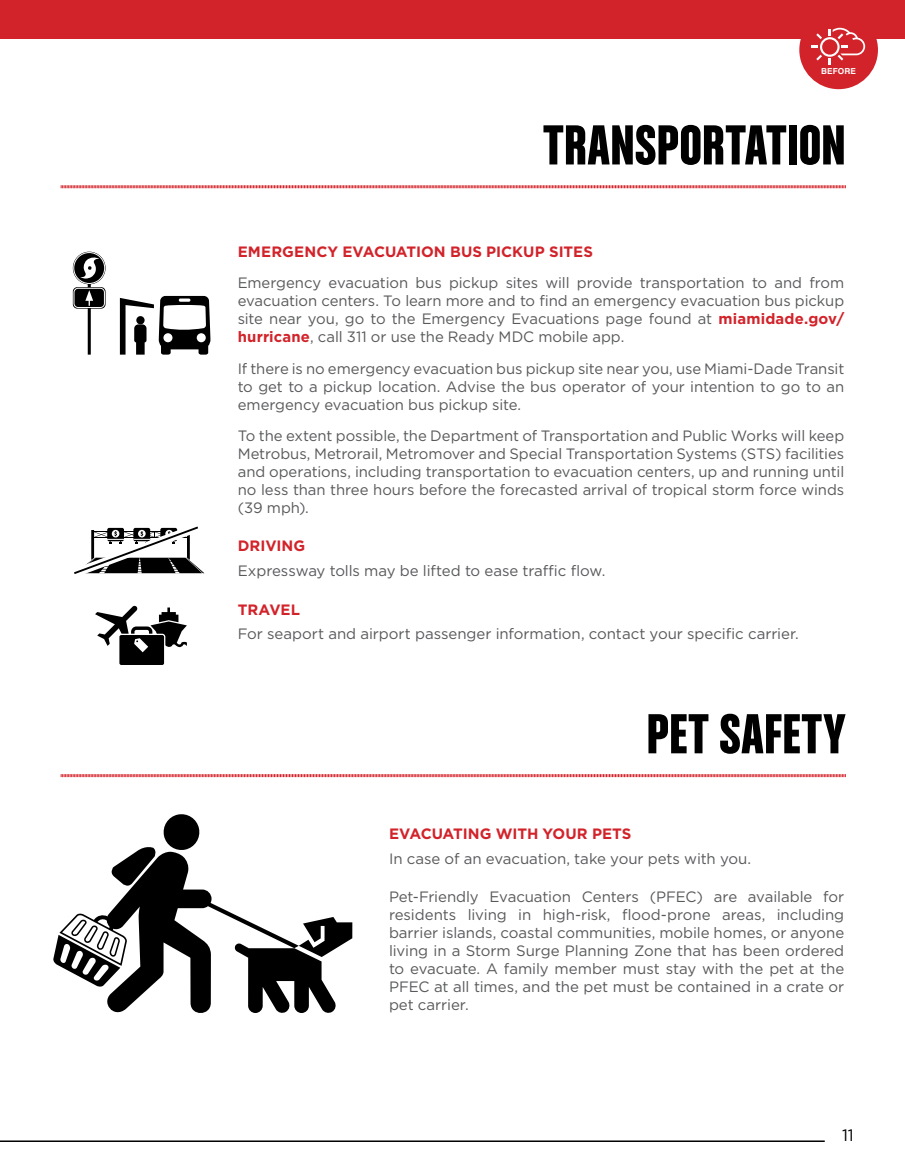
<style>
.page{position:relative;width:905px;height:1175px;background:#fff}
.page>*{position:absolute;margin:0;border:0;box-sizing:border-box;transform-origin:0 0}
.t1{font:60px "Chalet Comprime Hong Kong Eighty";letter-spacing:.01em;color:#000}
.t2{font:16.5px "Gotham";color:#000}
.t3{font:15px/18px "Gotham";letter-spacing:-.005em;color:#58595b;text-align:justify}
.t4{font:700 15px "Gotham";color:#d2232a}
.t5{font:700 8.25px "Helvetica";letter-spacing:.01em;color:#fff}
.s1{font-weight:700;color:#d2232a}
</style>
<div class="page">
<div style="left:0;top:0;width:904px;height:39px;background:#d2232a"></div>
<hr style="left:0;top:1140px;width:824px;height:2px;background:#000">
<div style="left:799px;top:11px;width:78px;height:78px;background:#d2232a;border-radius:50%"></div>
<svg style="left:811px;top:28px;width:54px;height:37px"></svg>
<svg style="left:61px;top:185px;width:784px;height:4px;background:#e89093"></svg>
<svg style="left:61px;top:774px;width:784px;height:3px;background:#e17176"></svg>
<svg style="left:95px;top:605px;width:92px;height:60px"></svg>
<hr style="left:88px;top:256px;width:3px;height:98px;background:#000">
<svg style="left:73px;top:252px;width:33px;height:32px"></svg>
<div style="left:74px;top:252px;width:31px;height:31px;border:1px solid #fff;border-radius:50%"></div>
<svg style="left:73px;top:287px;width:33px;height:22px"></svg>
<svg style="left:80px;top:257px;width:19px;height:21px"></svg>
<svg style="left:85px;top:290px;width:8px;height:15px"></svg>
<div style="left:74px;top:288px;width:30px;height:19px;border:1px solid #fff;border-radius:4px"></div>
<svg style="left:120px;top:296px;width:90px;height:58px"></svg>
<svg style="left:74px;top:526px;width:130px;height:48px"></svg>
<svg style="left:53px;top:814px;width:299px;height:199px"></svg>
<p class="t5" style="left:821px;top:65px;width:36px">BEFORE</p>
<h1 class="t1" style="left:543px;top:110px;width:304px">TRANSPORTATION</h1>
<p class="t4" style="left:238px;top:241px;width:357px">EMERGENCY EVACUATION BUS PICKUP SITES</p>
<p class="t3" style="left:238px;top:273px;width:608px">Emergency evacuation bus pickup sites will provide transportation to and from evacuation centers. To learn more and to find an emergency evacuation bus pickup site near you, go to the Emergency Evacuations page found at <span class="s1">miamidade.gov/ hurricane</span>, call 311 or use the Ready MDC mobile app.</p>
<p class="t3" style="left:238px;top:359px;width:608px">If there is no emergency evacuation bus pickup site near you, use Miami-Dade Transit to get to a pickup location. Advise the bus operator of your intention to go to an emergency evacuation bus pickup site.</p>
<p class="t3" style="left:238px;top:426px;width:608px">To the extent possible, the Department of Transportation and Public Works will keep Metrobus, Metrorail, Metromover and Special Transportation Systems (STS) facilities and operations, including transportation to evacuation centers, up and running until no less than three hours before the forecasted arrival of tropical storm force winds (39 mph).</p>
<p class="t4" style="left:238px;top:536px;width:69px">DRIVING</p>
<p class="t3" style="left:238px;top:561px;width:369px">Expressway tolls may be lifted to ease traffic flow.</p>
<p class="t4" style="left:238px;top:599px;width:64px">TRAVEL</p>
<p class="t3" style="left:238px;top:624px;width:562px">For seaport and airport passenger information, contact your specific carrier.</p>
<h1 class="t1" style="left:646px;top:698px;width:201px">PET SAFETY</h1>
<p class="t4" style="left:389px;top:823px;width:244px">EVACUATING WITH YOUR PETS</p>
<p class="t3" style="left:389px;top:849px;width:363px">In case of an evacuation, take your pets with you.</p>
<p class="t3" style="left:389px;top:887px;width:457px">Pet-Friendly Evacuation Centers (PFEC) are available for residents living in high-risk, flood-prone areas, including barrier islands, coastal communities, mobile homes, or anyone living in a Storm Surge Planning Zone that has been ordered to evacuate. A family member must stay with the pet at the PFEC at all times, and the pet must be contained in a crate or pet carrier.</p>
<p class="t2" style="left:842px;top:1124px;width:13px">11</p>
</div>
